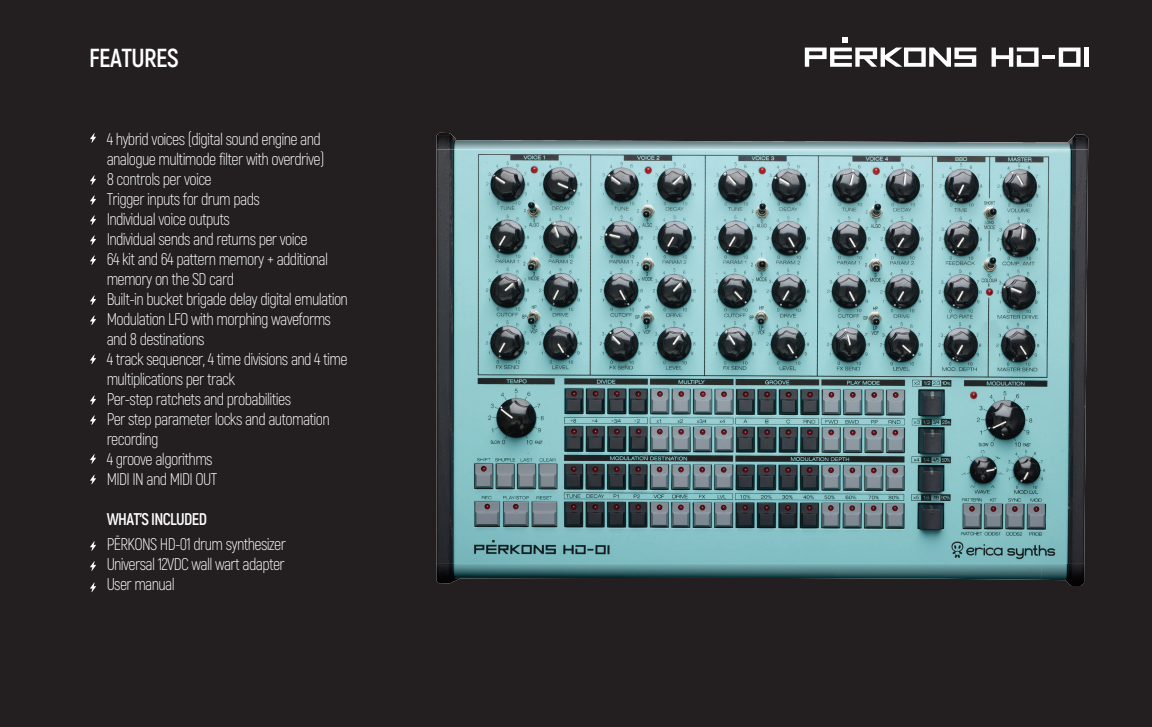
<style>
.page{position:relative;width:1152px;height:727px;background:#fff}
.page>*{position:absolute;margin:0;border:0;box-sizing:border-box;transform-origin:0 0}
.t1{font:700 26px "Akrobat";letter-spacing:-.025em;color:#fff;scale:.96 1}
.t2{font:300 16.88px/20px "Akrobat";letter-spacing:-.04em;color:#fff;scale:.96 1}
.t3{font:700 16.88px "Akrobat";letter-spacing:-.04em;color:#fff;scale:.96 1}
</style>
<div class="page">
<div style="left:0;top:0;width:1152px;height:726px;background:#231f20"></div>
<svg style="left:991px;top:48px;width:47px;height:19px"></svg>
<hr style="left:1042px;top:55px;width:12px;height:4px;background:#fff">
<svg style="left:1058px;top:48px;width:22px;height:19px"></svg>
<hr style="left:1084px;top:48px;width:4px;height:19px;background:#fff">
<svg style="left:805px;top:37px;width:171px;height:30px"></svg>
<svg style="left:90px;top:133px;width:6px;height:10px"></svg>
<svg style="left:90px;top:175px;width:6px;height:10px"></svg>
<svg style="left:90px;top:195px;width:6px;height:10px"></svg>
<svg style="left:90px;top:215px;width:6px;height:10px"></svg>
<svg style="left:90px;top:235px;width:6px;height:10px"></svg>
<svg style="left:90px;top:255px;width:6px;height:10px"></svg>
<svg style="left:90px;top:295px;width:6px;height:10px"></svg>
<svg style="left:90px;top:315px;width:6px;height:10px"></svg>
<svg style="left:90px;top:541px;width:6px;height:9px"></svg>
<svg style="left:90px;top:561px;width:6px;height:9px"></svg>
<svg style="left:90px;top:582px;width:6px;height:10px"></svg>
<svg style="left:90px;top:354px;width:6px;height:10px"></svg>
<svg style="left:90px;top:395px;width:6px;height:10px"></svg>
<svg style="left:90px;top:415px;width:6px;height:10px"></svg>
<svg style="left:90px;top:454px;width:6px;height:9px"></svg>
<svg style="left:90px;top:474px;width:6px;height:10px"></svg>
<img style="left:436px;top:133px;width:652px;height:430px">
<img style="left:436px;top:563px;width:605px;height:20px">
<img style="left:1041px;top:563px;width:43px;height:23px">
<h1 class="t1" style="left:89px;top:42px;width:95px">FEATURES</h1>
<p class="t2" style="left:107px;top:128px;width:253px">4 hybrid voices (digital sound engine and analogue multimode filter with overdrive)<br>8 controls per voice<br>Trigger inputs for drum pads<br>Individual voice outputs<br>Individual sends and returns per voice<br>64 kit and 64 pattern memory + additional memory on the SD card<br>Built-in bucket brigade delay digital emulation<br>Modulation LFO with morphing waveforms and 8 destinations<br>4 track sequencer, 4 time divisions and 4 time multiplications per track<br>Per-step ratchets and probabilities<br>Per step parameter locks and automation recording<br>4 groove algorithms<br>MIDI IN and MIDI OUT</p>
<p class="t3" style="left:107px;top:508px;width:106px">WHAT’S INCLUDED</p>
<p class="t2" style="left:107px;top:534px;width:188px;text-align:justify">PĒRKONS HD-01 drum synthesizer Universal 12VDC wall wart adapter User manual</p>
</div>
